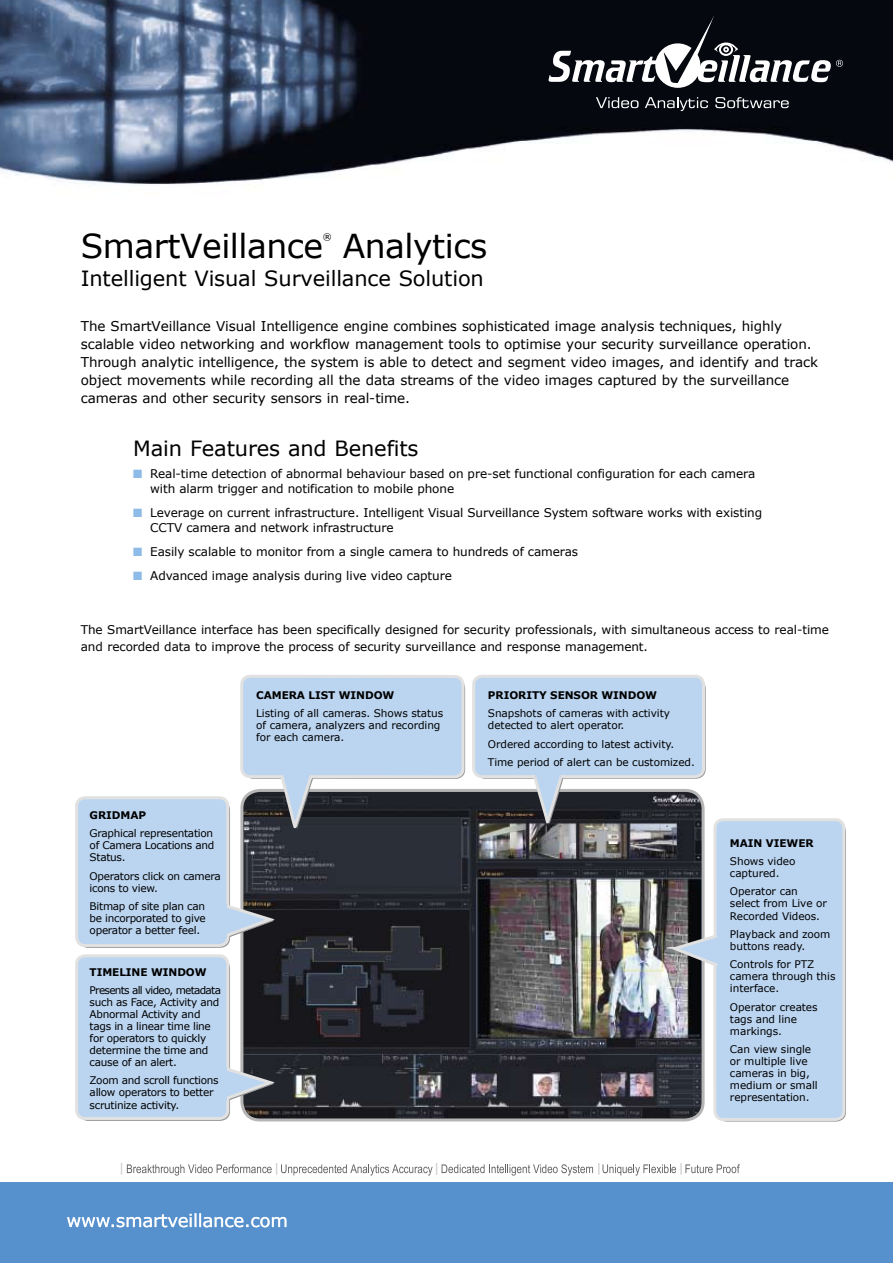
<style>
.page{position:relative;width:893px;height:1263px;background:#fff}
.page>*{position:absolute;margin:0;border:0;box-sizing:border-box;transform-origin:0 0}
.t1{font:33px "Verdana";letter-spacing:-.015em;color:#000}
.t2{font:21px "Verdana";letter-spacing:-.005em;color:#000}
.t3{font:18px "Verdana";letter-spacing:-.01em;color:#fff}
.t4{font:13.5px/18px "Verdana";letter-spacing:-.005em;color:#000}
.t5{font:12px/15px "Verdana";letter-spacing:-.005em;color:#000}
.t6{font:10.5px/12px "Verdana";letter-spacing:-.01em;color:#000}
.t7{font:700 10.5px "Verdana";letter-spacing:-.005em;color:#000}
.t8{font:9px "Verdana";color:#000}
.s1{color:#8ebbe7}
</style>
<div class="page">
<div style="left:0;top:1182px;width:893px;height:81px;background:#5690cd"></div>
<svg style="left:67px;top:1213px;width:219px;height:14px"></svg>
<svg style="left:121px;top:1163px;width:619px;height:12px"></svg>
<svg style="left:706px;top:818px;width:140px;height:301px;background:#c1d8f1"></svg>
<svg style="left:75px;top:675px;width:631px;height:446px;background:#818a95"></svg>
<img style="left:0;top:0;width:893px;height:185px">
<svg style="left:596px;top:97px;width:42px;height:11px"></svg>
<svg style="left:645px;top:97px;width:63px;height:14px"></svg>
<svg style="left:715px;top:97px;width:74px;height:11px"></svg>
<svg style="left:549px;top:14px;width:294px;height:74px"></svg>
<h1 class="t1" style="left:81px;top:225px;width:244px">SmartVeillance</h1>
<p class="t8" style="left:323px;top:231px;width:10px">®</p>
<h1 class="t1" style="left:343px;top:225px;width:146px">Analytics</h1>
<h2 class="t2" style="left:81px;top:265px;width:405px">Intelligent Visual Surveillance Solution</h2>
<p class="t4" style="left:81px;top:317px;width:739px">The SmartVeillance Visual Intelligence engine combines sophisticated image analysis techniques, highly scalable video networking and workflow management tools to optimise your security surveillance operation.<br>Through analytic intelligence, the system is able to detect and segment video images, and identify and track object movements while recording all the data streams of the video images captured by the surveillance cameras and other security sensors in real-time.</p>
<h2 class="t2" style="left:133px;top:435px;width:287px">Main Features and Benefits</h2>
<p class="t5" style="left:150px;top:466px;width:606px;text-indent:-17px"><span class="s1">■</span> Real-time detection of abnormal behaviour based on pre-set functional configuration for each camera with alarm trigger and notification to mobile phone</p>
<p class="t5" style="left:150px;top:505px;width:613px;text-indent:-17px"><span class="s1">■</span> Leverage on current infrastructure. Intelligent Visual Surveillance System software works with existing<br>CCTV camera and network infrastructure</p>
<p class="t5" style="left:133px;top:544px;width:446px"><span class="s1">■</span> Easily scalable to monitor from a single camera to hundreds of cameras</p>
<p class="t5" style="left:133px;top:567px;width:320px"><span class="s1">■</span> Advanced image analysis during live video capture</p>
<p class="t5" style="left:81px;top:621px;width:750px;line-height:16.5px">The SmartVeillance interface has been specifically designed for security professionals, with simultaneous access to real-time and recorded data to improve the process of security surveillance and response management.</p>
<p class="t7" style="left:90px;top:808px;width:58px">GRIDMAP</p>
<p class="t6" style="left:90px;top:827px;width:126px;text-align:justify">Graphical representation of Camera Locations and Status.</p>
<p class="t6" style="left:90px;top:870px;width:133px">Operators click on camera icons to view.</p>
<p class="t6" style="left:90px;top:900px;width:118px;text-align:justify">Bitmap of site plan can be incorporated to give operator a better feel.</p>
<p class="t7" style="left:90px;top:965px;width:119px">TIMELINE WINDOW</p>
<p class="t6" style="left:90px;top:984px;width:133px">Presents all video, metadata such as Face, Activity and<br>Abnormal Activity and tags in a linear time line for operators to quickly determine the time and cause of an alert.</p>
<p class="t6" style="left:90px;top:1074px;width:131px">Zoom and scroll functions allow operators to better scrutinize activity.</p>
<p class="t7" style="left:256px;top:688px;width:140px">CAMERA LIST WINDOW</p>
<p class="t6" style="left:256px;top:707px;width:188px">Listing of all cameras. Shows status of camera, analyzers and recording for each camera.</p>
<h3 class="t3" style="left:67px;top:1209px;width:223px">www.smartveillance.com</h3>
<p class="t7" style="left:488px;top:688px;width:171px">PRIORITY SENSOR WINDOW</p>
<p class="t6" style="left:488px;top:707px;width:183px">Snapshots of cameras with activity detected to alert operator.</p>
<p class="t6" style="left:488px;top:734px;width:208px;line-height:18.5px">Ordered according to latest activity.<br>Time period of alert can be customized.</p>
<p class="t7" style="left:730px;top:836px;width:85px">MAIN VIEWER</p>
<p class="t6" style="left:730px;top:855px;width:67px">Shows video captured.</p>
<p class="t6" style="left:730px;top:885px;width:98px">Operator can select from Live or<br>Recorded Videos.</p>
<p class="t6" style="left:730px;top:928px;width:102px">Playback and zoom buttons ready.</p>
<p class="t6" style="left:730px;top:958px;width:107px">Controls for PTZ camera through this interface.</p>
<p class="t6" style="left:730px;top:1000px;width:89px">Operator creates tags and line markings.</p>
<p class="t6" style="left:730px;top:1043px;width:89px">Can view single or multiple live cameras in big, medium or small representation.</p>
</div>
